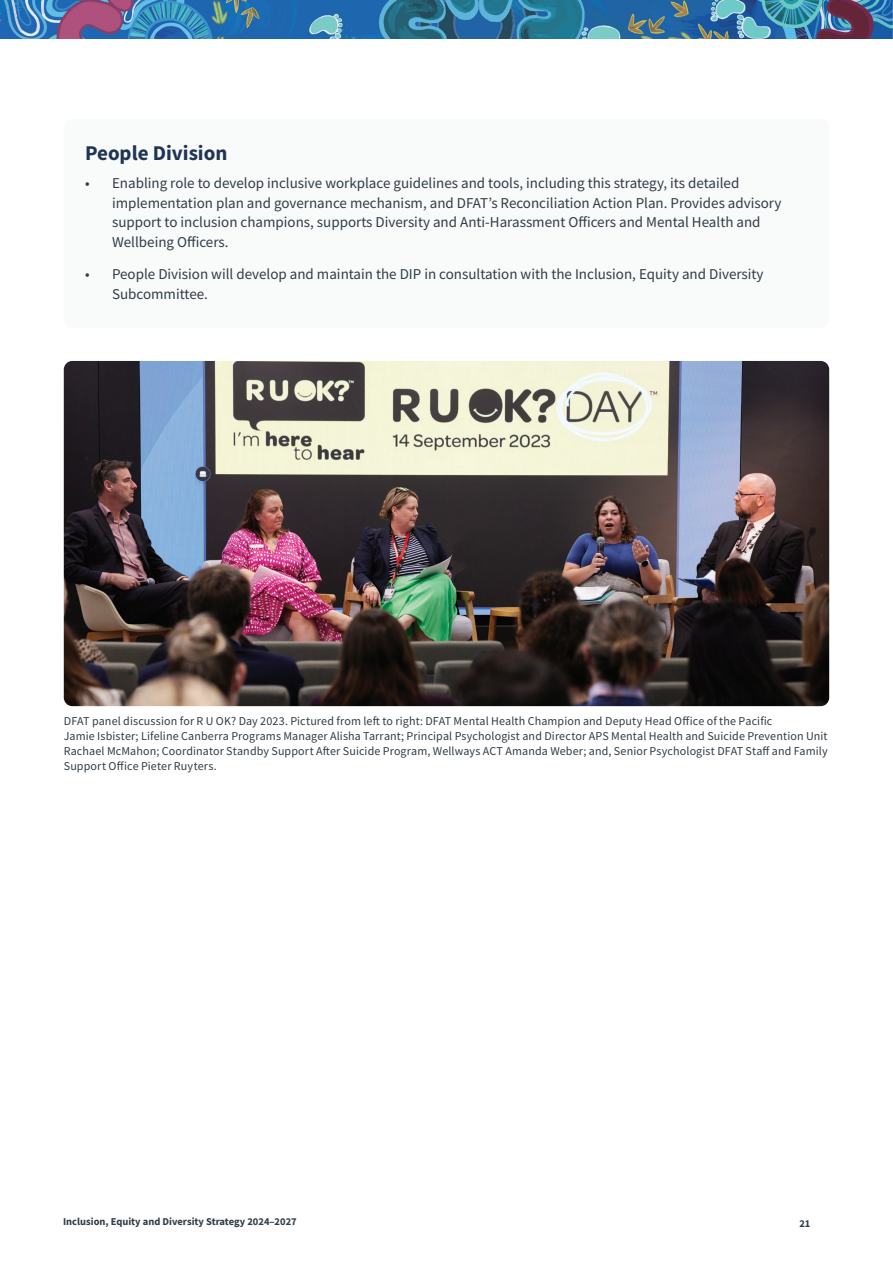
<style>
.page{position:relative;width:893px;height:1263px;background:#fff}
.page>*{position:absolute;margin:0;border:0;box-sizing:border-box;transform-origin:0 0}
.t1{font:700 21px "Source Sans Pro";color:#203453}
.t2{font:15px/19.5px "Source Sans Pro";color:#303d47}
.t3{font:12px/15px "Source Sans Pro";letter-spacing:.01em;color:#303d47}
.t4{font:700 10.5px "Source Sans Pro";color:#303d47}
</style>
<div class="page">
<img style="left:0;top:0;width:893px;height:38px">
<div style="left:64px;top:119px;width:765px;height:72px;background:#f9fafa;border-radius:9px"></div>
<div style="left:64px;top:152px;width:765px;height:124px;background:#f9fafa;border-radius:9px"></div>
<div style="left:64px;top:242px;width:765px;height:86px;background:#f9fafa;border-radius:9px"></div>
<img style="left:64px;top:361px;width:765px;height:345px">
<h1 class="t1" style="left:85px;top:139px;width:144px">People Division</h1>
<p class="t2" style="left:112px;top:174px;width:671px;text-indent:-27px">• Enabling role to develop inclusive workplace guidelines and tools, including this strategy, its detailed implementation plan and governance mechanism, and DFAT’s Reconciliation Action Plan. Provides advisory support to inclusion champions, supports Diversity and Anti-Harassment Officers and Mental Health and Wellbeing Officers.</p>
<p class="t2" style="left:112px;top:264px;width:653px;text-indent:-27px">• People Division will develop and maintain the DIP in consultation with the Inclusion, Equity and Diversity<br>Subcommittee.</p>
<p class="t3" style="left:64px;top:713px;width:765px">DFAT panel discussion for R U OK? Day 2023. Pictured from left to right: DFAT Mental Health Champion and Deputy Head Office of the Pacific<br>Jamie Isbister; Lifeline Canberra Programs Manager Alisha Tarrant; Principal Psychologist and Director APS Mental Health and Suicide Prevention Unit Rachael McMahon; Coordinator Standby Support After Suicide Program, Wellways ACT Amanda Weber; and, Senior Psychologist DFAT Staff and Family Support Office Pieter Ruyters.</p>
<p class="t4" style="left:63px;top:1215px;width:235px">Inclusion, Equity and Diversity Strategy 2024–2027</p>
<p class="t4" style="left:799px;top:1216px;width:13px">21</p>
</div>
